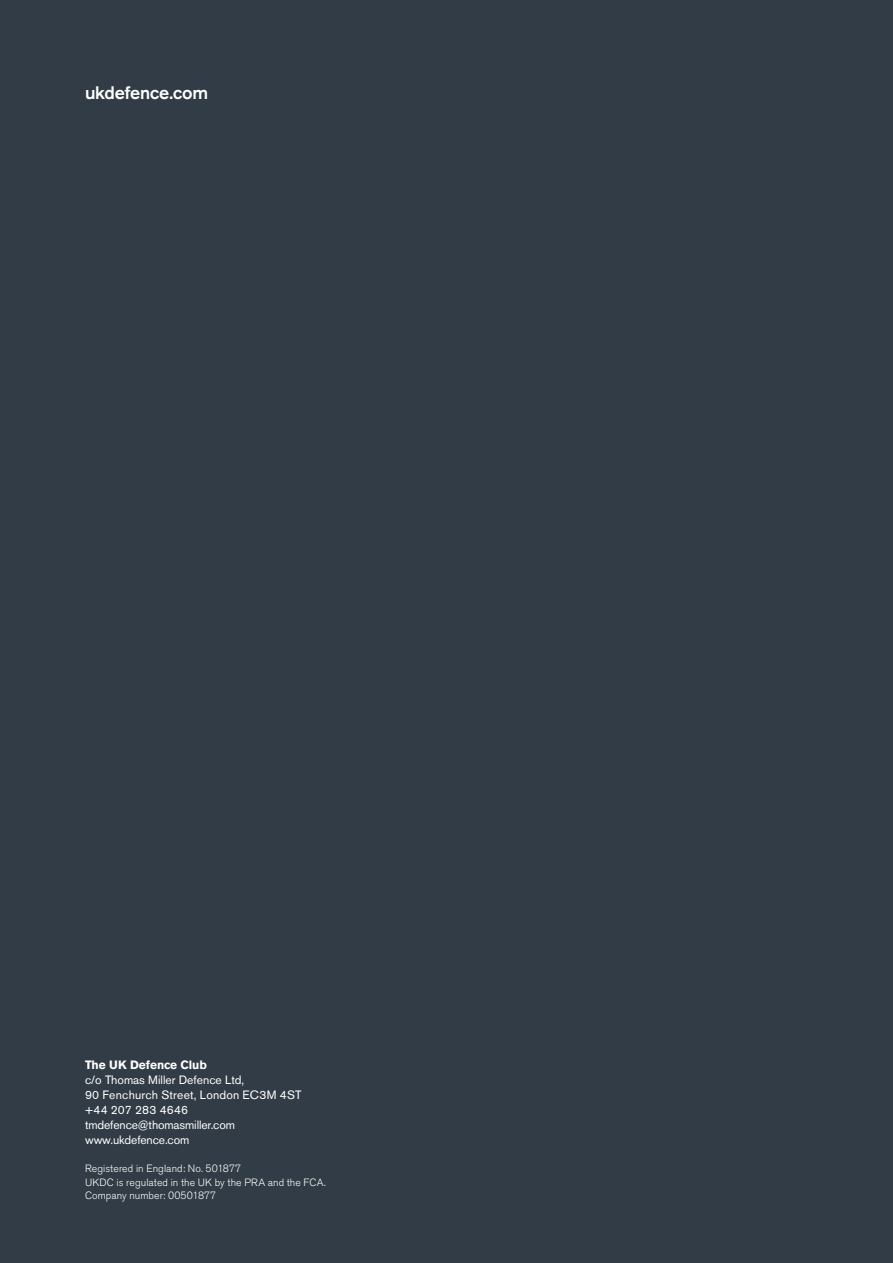
<style>
.page{position:relative;width:893px;height:1263px;background:#313c46}
.page>*{position:absolute;margin:0;border:0;box-sizing:border-box;transform-origin:0 0}
.t1{font:500 18px "Akzidenz Grotesk BE";letter-spacing:-.01em;color:#fff}
.t2{font:12px/15px "Akzidenz Grotesk BE";color:#fff}
.t3{font:700 12px "Akzidenz Grotesk BE";color:#fff}
.t4{font:300 10.5px/13.5px "Akzidenz Grotesk BE";letter-spacing:.005em;color:#fff}
</style>
<div class="page">
<h1 class="t1" style="left:85px;top:82px;width:125px">ukdefence.com</h1>
<p class="t3" style="left:85px;top:1057px;width:123px">The UK Defence Club</p>
<p class="t2" style="left:85px;top:1072px;width:218px">c/o Thomas Miller Defence Ltd,<br>90 Fenchurch Street, London EC3M 4ST +44 207 283 4646 tmdefence@thomasmiller.com www.ukdefence.com</p>
<p class="t4" style="left:85px;top:1162px;width:242px">Registered in England: No. 501877<br>UKDC is regulated in the UK by the PRA and the FCA.<br>Company number: 00501877</p>
</div>
